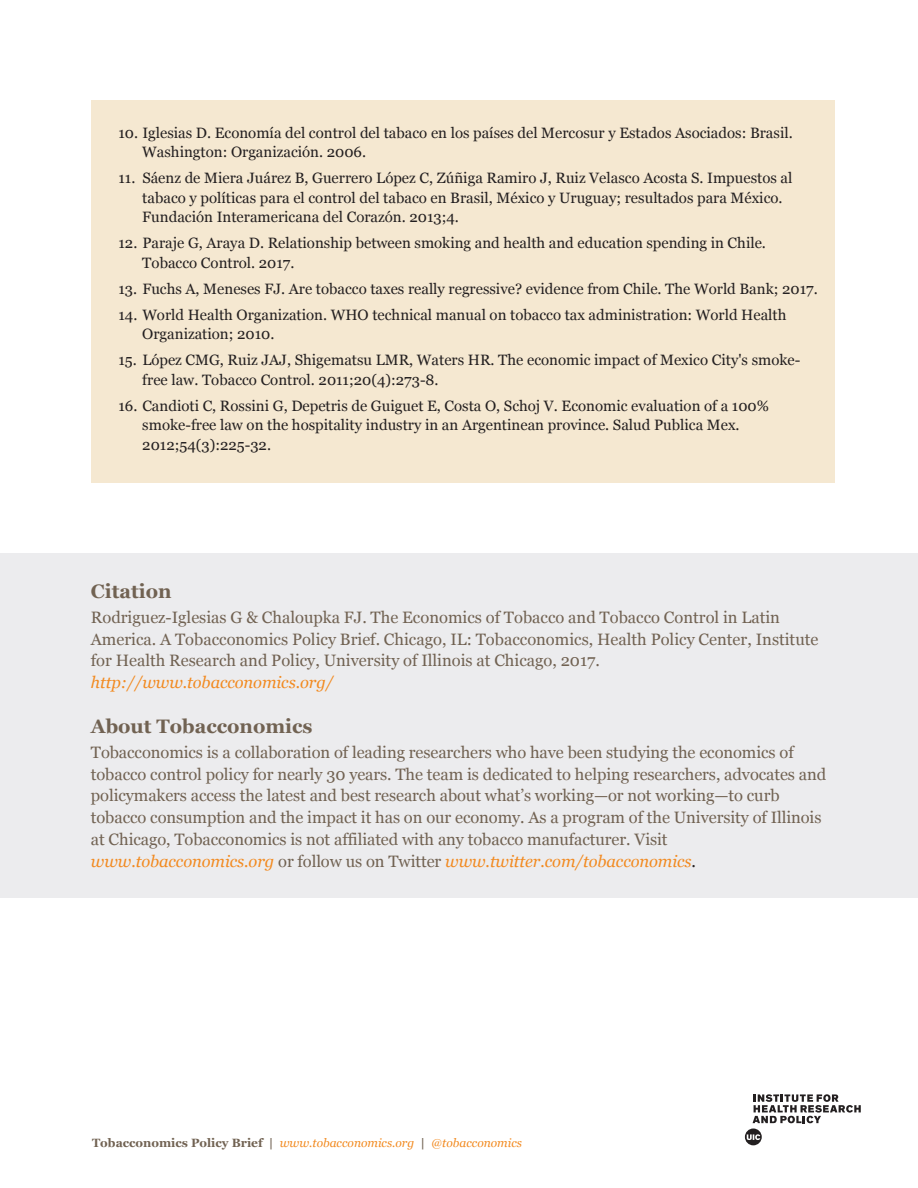
<style>
.page{position:relative;width:918px;height:1188px;background:#fff}
.page>*{position:absolute;margin:0;border:0;box-sizing:border-box;transform-origin:0 0}
.t1{font:700 19.5px "Georgia";color:#716252}
.t2{font:16.5px/21.8px "Georgia";letter-spacing:-.005em;color:#716252}
.t3{font:italic 16.5px "Georgia";letter-spacing:-.005em;color:#f28a20}
.t4{font:15px/19.5px "Georgia";color:#231f20}
.t5{font:italic 12px "Georgia";color:#f28a20}
.s1{font-style:italic;color:#f28a20}
.s2{color:#231f20}
.s3{font-weight:700;font-style:normal;color:#716252}
</style>
<div class="page">
<div style="left:0;top:554px;width:918px;height:344px;background:#ececee"></div>
<svg style="left:745px;top:1129px;width:17px;height:16px"></svg>
<svg style="left:753px;top:1094px;width:108px;height:29px"></svg>
<div style="left:91px;top:101px;width:744px;height:382px;background:#f5e8d1"></div>
<p class="t4" style="left:142px;top:123px;width:652px;text-indent:-24px">10. Iglesias D. Economía del control del tabaco en los países del Mercosur y Estados Asociados: Brasil.<br>Washington: Organización. 2006.</p>
<p class="t4" style="left:142px;top:168px;width:652px;text-indent:-24px">11. Sáenz de Miera Juárez B, Guerrero López C, Zúñiga Ramiro J, Ruiz Velasco Acosta S. Impuestos al tabaco y políticas para el control del tabaco en Brasil, México y Uruguay; resultados para México.<br>Fundación Interamericana del Corazón. 2013;4.</p>
<p class="t4" style="left:142px;top:233px;width:625px;text-indent:-24px">12. Paraje G, Araya D. Relationship between smoking and health and education spending in Chile.<br>Tobacco Control. 2017.</p>
<p class="t4" style="left:119px;top:279px;width:701px">13. Fuchs A, Meneses FJ. Are tobacco taxes really regressive? evidence from Chile. The World Bank; 2017.</p>
<p class="t4" style="left:142px;top:305px;width:646px;text-indent:-24px">14. World Health Organization. WHO technical manual on tobacco tax administration: World Health<br>Organization; 2010.</p>
<p class="t4" style="left:142px;top:350px;width:660px;text-indent:-24px">15. López CMG, Ruiz JAJ, Shigematsu LMR, Waters HR. The economic impact of Mexico City's smoke&shy;free law. Tobacco Control. 2011;20(4):273-8.</p>
<p class="t4" style="left:142px;top:396px;width:628px;text-indent:-24px">16. Candioti C, Rossini G, Depetris de Guiguet E, Costa O, Schoj V. Economic evaluation of a 100% smoke-free law on the hospitality industry in an Argentinean province. Salud Publica Mex.<br>2012;54(3):225-32.</p>
<h1 class="t1" style="left:91px;top:580px;width:82px">Citation</h1>
<p class="t2" style="left:91px;top:606px;width:729px">Rodriguez-Iglesias G &amp; Chaloupka FJ. The Economics of Tobacco and Tobacco Control in Latin<br>America. A Tobacconomics Policy Brief. Chicago, IL: Tobacconomics, Health Policy Center, Institute for Health Research and Policy, University of Illinois at Chicago, 2017.</p>
<p class="t3" style="left:91px;top:673px;width:244px">http://www.tobacconomics.org/</p>
<h1 class="t1" style="left:91px;top:715px;width:223px">About Tobacconomics</h1>
<p class="t2" style="left:91px;top:741px;width:737px">Tobacconomics is a collaboration of leading researchers who have been studying the economics of tobacco control policy for nearly 30 years. The team is dedicated to helping researchers, advocates and policymakers access the latest and best research about what’s working—or not working—to curb tobacco consumption and the impact it has on our economy. As a program of the University of Illinois at Chicago, Tobacconomics is not affiliated with any tobacco manufacturer. Visit <span class="s1">www.tobacconomics.org</span> or follow us on Twitter <span class="s1">www.twitter.com/tobacconomics</span><span class="s2">.</span></p>
<p class="t5" style="left:92px;top:1136px;width:431px"><span class="s3">Tobacconomics Policy Brief |</span> www.tobacconomics.org <span class="s3">|</span> @tobacconomics</p>
</div>
